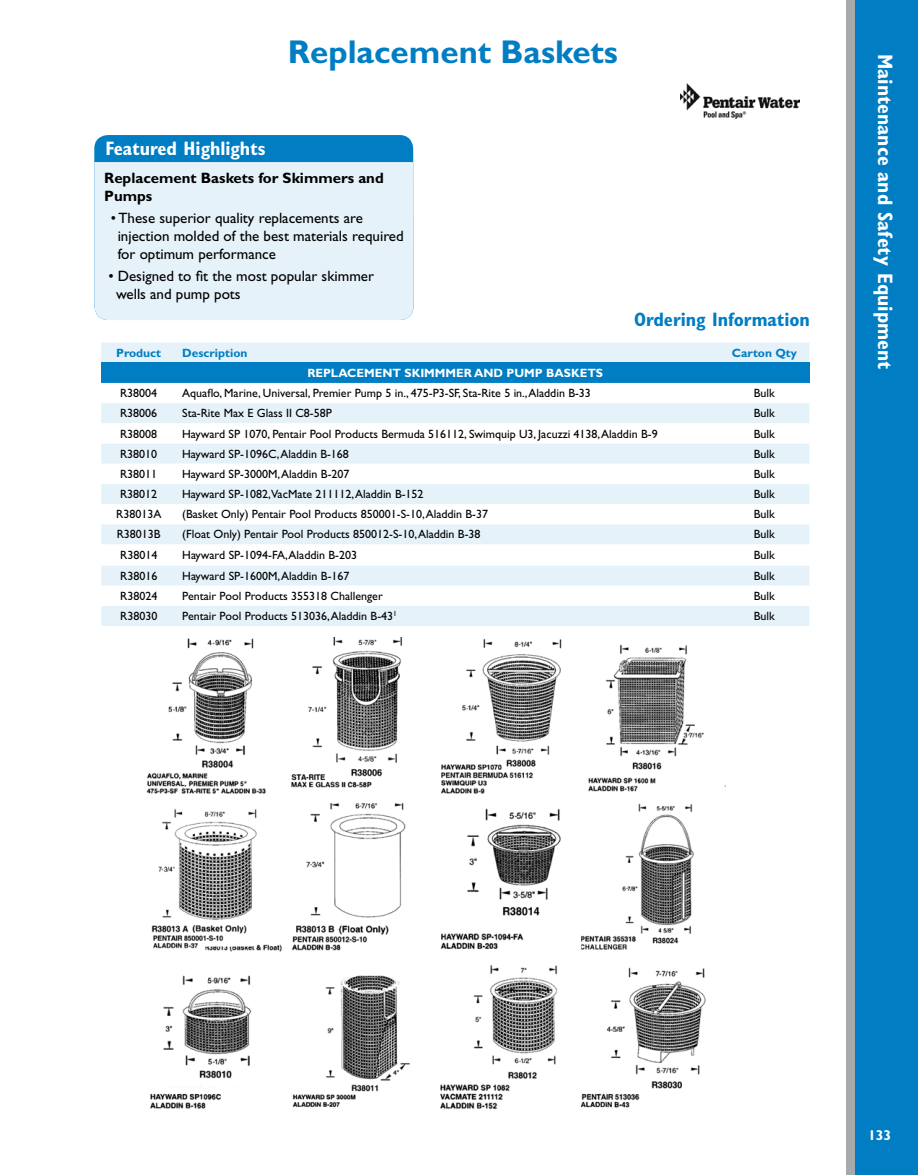
<style>
.page{position:relative;width:918px;height:1175px;background:#fff}
.page>*{position:absolute;margin:0;border:0;box-sizing:border-box;transform-origin:0 0}
.t1{font:700 33px "Gill Sans Std";color:#007dc3}
.t2{font:700 condensed 21px "Gill Sans Std";color:#fff}
.t3{font:700 condensed 19.5px "Gill Sans Std";color:#007dc3}
.t4{font:700 condensed 19.5px "Gill Sans Std";color:#fff}
.t5{font:15px/18px "Gill Sans Std";color:#000}
.t6{font:700 15px/18px "Gill Sans Std";color:#000}
.t7{font:700 14.25px "Gill Sans Std";color:#fff}
.t8{font:12px "Gill Sans Std";color:#000}
.t9{font:700 12px "Gill Sans Std";color:#fff}
.t10{font:700 12px "Gill Sans Std";color:#007dc3}
</style>
<div class="page">
<div style="left:855px;top:0;width:63px;height:1174px;background:#007dc3"></div>
<div style="left:846px;top:0;width:9px;height:1174px;background:#a7a9ac"></div>
<div style="left:94px;top:135px;width:320px;height:185px;background:#007dc3;border-radius:14px"></div>
<div style="left:94px;top:162px;width:320px;height:158px;background:#e6f2f9"></div>
<div style="left:101px;top:342px;width:708px;height:284px;background:#e6f2f9"></div>
<div style="left:101px;top:363px;width:708px;height:20px;background:#007dc3"></div>
<svg style="left:101px;top:383px;width:708px;height:223px"></svg>
<img style="left:681px;top:83px;width:119px;height:35px">
<img style="left:146px;top:638px;width:579px;height:472px">
<h1 class="t1" style="left:288px;top:32px;width:332px">Replacement Baskets</h1>
<h3 class="t4" style="left:105px;top:137px;width:162px">Featured Highlights</h3>
<p class="t6" style="left:104px;top:169px;width:281px">Replacement Baskets for Skimmers and<br>Pumps</p>
<p class="t5" style="left:118px;top:209px;width:288px;text-indent:-7px">• These superior quality replacements are injection molded of the best materials required for optimum performance</p>
<p class="t5" style="left:116px;top:267px;width:260px;text-indent:-8px">• Designed to fit the most popular skimmer wells and pump pots</p>
<h3 class="t3" style="left:634px;top:308px;width:177px">Ordering Information</h3>
<p class="t10" style="left:116px;top:345px;width:46px">Product</p>
<p class="t10" style="left:182px;top:345px;width:67px">Description</p>
<p class="t10" style="left:732px;top:345px;width:67px">Carton Qty</p>
<p class="t9" style="left:307px;top:366px;width:297px">REPLACEMENT SKIMMMER AND PUMP BASKETS</p>
<p class="t8" style="left:120px;top:386px;width:39px">R38004</p>
<p class="t8" style="left:182px;top:386px;width:410px">Aquaflo, Marine, Universal, Premier Pump 5 in., 475-P3-SF, Sta-Rite 5 in., Aladdin B-33</p>
<p class="t8" style="left:754px;top:386px;width:23px">Bulk</p>
<p class="t8" style="left:120px;top:406px;width:39px">R38006</p>
<p class="t8" style="left:182px;top:406px;width:151px">Sta-Rite Max E Glass II C8-58P</p>
<p class="t8" style="left:754px;top:406px;width:23px">Bulk</p>
<p class="t8" style="left:120px;top:426px;width:39px">R38008</p>
<p class="t8" style="left:182px;top:426px;width:477px">Hayward SP 1070, Pentair Pool Products Bermuda 516112, Swimquip U3, Jacuzzi 4138, Aladdin B-9</p>
<p class="t8" style="left:754px;top:426px;width:23px">Bulk</p>
<p class="t8" style="left:120px;top:447px;width:39px">R38010</p>
<p class="t8" style="left:182px;top:447px;width:168px">Hayward SP-1096C, Aladdin B-168</p>
<p class="t8" style="left:754px;top:447px;width:23px">Bulk</p>
<p class="t8" style="left:120px;top:467px;width:39px">R38011</p>
<p class="t8" style="left:182px;top:467px;width:169px">Hayward SP-3000M, Aladdin B-207</p>
<p class="t8" style="left:754px;top:467px;width:23px">Bulk</p>
<p class="t8" style="left:120px;top:487px;width:39px">R38012</p>
<p class="t8" style="left:182px;top:487px;width:243px">Hayward SP-1082,VacMate 211112, Aladdin B-152</p>
<p class="t8" style="left:754px;top:487px;width:23px">Bulk</p>
<p class="t8" style="left:116px;top:507px;width:47px">R38013A</p>
<p class="t8" style="left:182px;top:507px;width:307px">(Basket Only) Pentair Pool Products 850001-S-10, Aladdin B-37</p>
<p class="t8" style="left:754px;top:507px;width:23px">Bulk</p>
<p class="t8" style="left:117px;top:527px;width:46px">R38013B</p>
<p class="t8" style="left:182px;top:527px;width:300px">(Float Only) Pentair Pool Products 850012-S-10, Aladdin B-38</p>
<p class="t8" style="left:754px;top:527px;width:23px">Bulk</p>
<p class="t8" style="left:120px;top:548px;width:39px">R38014</p>
<p class="t8" style="left:182px;top:548px;width:176px">Hayward SP-1094-FA, Aladdin B-203</p>
<p class="t8" style="left:754px;top:548px;width:23px">Bulk</p>
<p class="t8" style="left:120px;top:568px;width:39px">R38016</p>
<p class="t8" style="left:182px;top:568px;width:169px">Hayward SP-1600M, Aladdin B-167</p>
<p class="t8" style="left:754px;top:568px;width:23px">Bulk</p>
<p class="t8" style="left:120px;top:589px;width:39px">R38024</p>
<p class="t8" style="left:182px;top:589px;width:202px">Pentair Pool Products 355318 Challenger</p>
<p class="t8" style="left:754px;top:589px;width:23px">Bulk</p>
<p class="t8" style="left:120px;top:609px;width:39px">R38030</p>
<p class="t8" style="left:182px;top:609px;width:216px">Pentair Pool Products 513036, Aladdin B-43<sup>1</sup></p>
<p class="t8" style="left:754px;top:609px;width:23px">Bulk</p>
<h2 class="t2" style="left:898px;top:54px;width:317px;rotate:90deg">Maintenance and Safety Equipment</h2>
<p class="t7" style="left:868px;top:1126px;width:25px">133</p>
</div>
